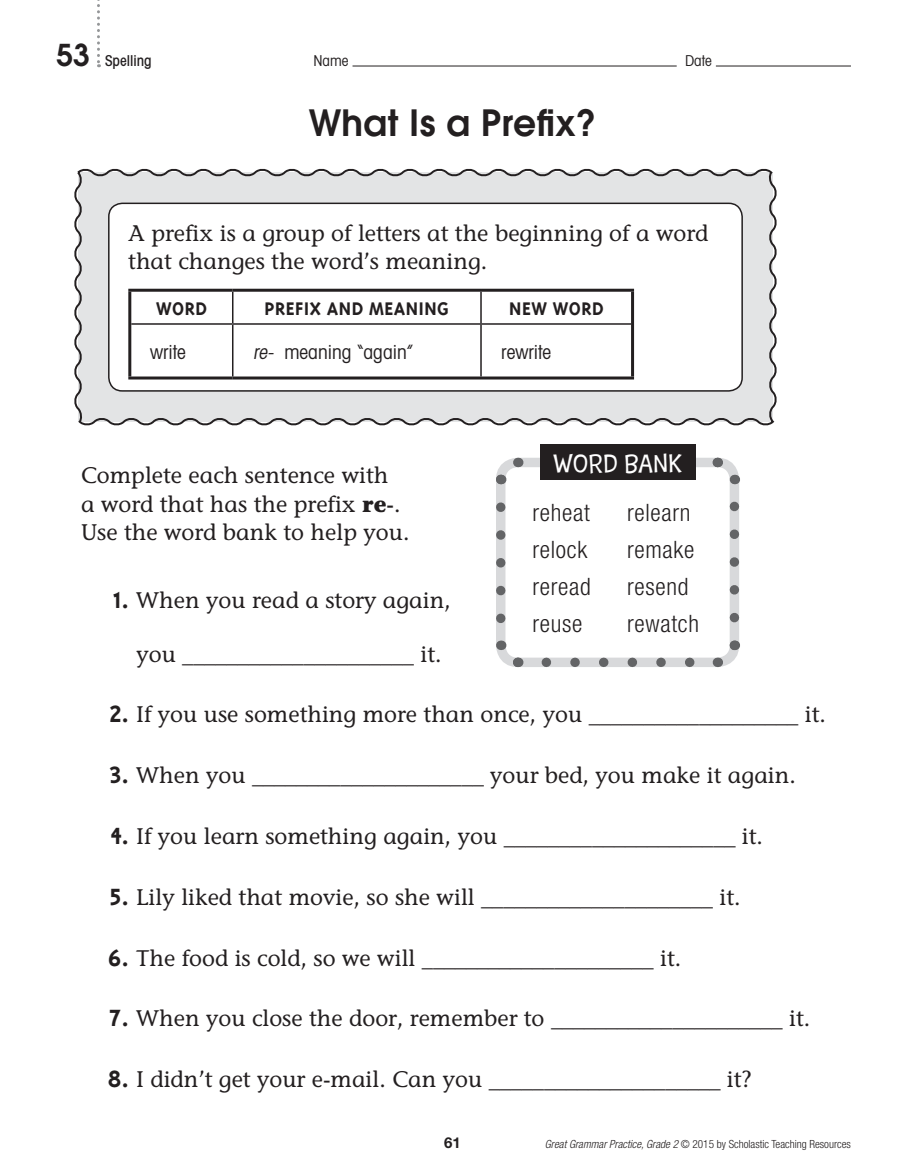
<style>
.page{position:relative;width:905px;height:1175px;background:#fff}
.page>*{position:absolute;margin:0;border:0;box-sizing:border-box;transform-origin:0 0}
.t1{font:600 36px "Avant Garde";letter-spacing:.01em;color:#231f20}
.t2{font:300 27px "Coop";letter-spacing:.045em;color:#fff;scale:.95 1}
.t3{font:300 condensed 24px "Helvetica Neue";letter-spacing:.03em;color:#231f20}
.t4{font:22.5px/28.5px "Stone Informal";color:#231f20}
.t5{font:700 21px "Striplex";letter-spacing:.02em;color:#231f20}
.t6{font:condensed 19.5px "Avant Garde";color:#231f20}
.t7{font:500 condensed 15px "Avant Garde";color:#231f20}
.t8{font:condensed 15px "Avant Garde";color:#231f20}
.t9{font:700 15px "Helvetica Neue";color:#231f20}
.t10{font:300 condensed 11.25px "Helvetica Neue";color:#231f20}
.s1{font-weight:600;font-stretch:normal;font-size:30px}
.s2{font-style:italic}
.s3{font-weight:700}
.s4{font-family:"Striplex";font-weight:700;font-size:27px}
</style>
<div class="page">
<svg style="left:74px;top:168px;width:703px;height:258px;background:#d8d8d9"></svg>
<div style="left:109px;top:203px;width:633px;height:188px;background:#fff;border-radius:14px"></div>
<div style="left:108px;top:202px;width:634px;height:190px;border:2px solid #231f20;border-radius:14px"></div>
<hr style="left:131px;top:323px;width:102px;height:2px;background:#231f20">
<hr style="left:233px;top:323px;width:248px;height:2px;background:#231f20">
<hr style="left:481px;top:323px;width:150px;height:2px;background:#231f20">
<hr style="left:232px;top:292px;width:1px;height:31px;background:#231f20">
<hr style="left:480px;top:292px;width:2px;height:31px;background:#231f20">
<hr style="left:232px;top:325px;width:1px;height:51px;background:#231f20">
<hr style="left:480px;top:325px;width:2px;height:51px;background:#231f20">
<hr style="left:128px;top:289px;width:105px;height:3px;background:#231f20">
<hr style="left:128px;top:292px;width:3px;height:32px;background:#231f20">
<hr style="left:233px;top:289px;width:248px;height:3px;background:#231f20">
<hr style="left:481px;top:289px;width:153px;height:3px;background:#231f20">
<hr style="left:631px;top:292px;width:3px;height:32px;background:#231f20">
<hr style="left:128px;top:324px;width:3px;height:52px;background:#231f20">
<hr style="left:631px;top:324px;width:3px;height:52px;background:#231f20">
<hr style="left:128px;top:376px;width:105px;height:3px;background:#231f20">
<hr style="left:233px;top:376px;width:248px;height:3px;background:#231f20">
<hr style="left:481px;top:376px;width:153px;height:3px;background:#231f20">
<hr style="left:352px;top:66px;width:324px;height:1px;background:#231f20">
<hr style="left:716px;top:66px;width:135px;height:1px;background:#231f20">
<svg style="left:97px;top:0;width:3px;height:67px"></svg>
<div style="left:496px;top:458px;width:243px;height:209px;border:9px solid #d8d9db;border-radius:17px"></div>
<svg style="left:496px;top:507px;width:9px;height:124px"></svg>
<svg style="left:546px;top:657px;width:157px;height:10px;background:#bdbec0"></svg>
<svg style="left:729px;top:493px;width:10px;height:124px"></svg>
<svg style="left:532px;top:458px;width:8px;height:9px"></svg>
<svg style="left:496px;top:640px;width:31px;height:28px"></svg>
<svg style="left:716px;top:636px;width:24px;height:32px"></svg>
<svg style="left:708px;top:457px;width:32px;height:27px"></svg>
<svg style="left:496px;top:457px;width:23px;height:32px"></svg>
<div style="left:540px;top:444px;width:155px;height:36px;background:#231f20"></div>
<p class="t7" style="left:56px;top:52px;width:97px"><span class="s1">53</span> Spelling</p>
<p class="t8" style="left:313px;top:52px;width:36px">Name</p>
<p class="t8" style="left:685px;top:52px;width:28px">Date</p>
<h1 class="t1" style="left:309px;top:99px;width:289px">What Is a Prefix?</h1>
<p class="t4" style="left:128px;top:218px;width:581px">A prefix is a group of letters at the beginning of a word that changes the word’s meaning.</p>
<p class="t5" style="left:156px;top:298px;width:14px">WOR</p>
<p class="t5" style="left:195px;top:298px;width:13px">D</p>
<p class="t5" style="left:265px;top:298px;width:20px">PREFI</p>
<p class="t5" style="left:310px;top:298px;width:86px">X ANDMEANING</p>
<p class="t5" style="left:509px;top:298px;width:51px">NEW WOR</p>
<p class="t5" style="left:592px;top:298px;width:13px">D</p>
<p class="t6" style="left:150px;top:339px;width:37px">write</p>
<p class="t6" style="left:253px;top:339px;width:162px"><span class="s2">re-</span> meaning “again”</p>
<p class="t6" style="left:501px;top:339px;width:51px">rewrite</p>
<p class="t2" style="left:553px;top:449px;width:137px">WORD BANK</p>
<p class="t4" style="left:81px;top:461px;width:330px">Complete each sentence with<br>a word that has the prefix <span class="s3">re-</span>.<br>Use the word bank to help you.</p>
<p class="t3" style="left:532px;top:499px;width:59px">reheat</p>
<p class="t3" style="left:627px;top:499px;width:65px">relearn</p>
<p class="t3" style="left:532px;top:536px;width:56px">relock</p>
<p class="t3" style="left:627px;top:536px;width:69px">remake</p>
<p class="t3" style="left:532px;top:572px;width:60px">reread</p>
<p class="t3" style="left:627px;top:572px;width:63px">resend</p>
<p class="t3" style="left:532px;top:609px;width:51px">reuse</p>
<p class="t3" style="left:627px;top:609px;width:73px">rewatch</p>
<p class="t4" style="left:113px;top:585px;width:339px"><span class="s4">1.</span> When you read a story again,</p>
<p class="t4" style="left:136px;top:639px;width:306px">you _____________________ it.</p>
<p class="t4" style="left:109px;top:700px;width:718px"><span class="s4">2.</span> If you use something more than once, you ___________________ it.</p>
<p class="t4" style="left:109px;top:761px;width:688px"><span class="s4">3.</span> When you _____________________ your bed, you make it again.</p>
<p class="t4" style="left:110px;top:821px;width:654px"><span class="s4">4.</span> If you learn something again, you _____________________ it.</p>
<p class="t4" style="left:109px;top:882px;width:633px"><span class="s4">5.</span> Lily liked that movie, so she will _____________________ it.</p>
<p class="t4" style="left:108px;top:943px;width:574px"><span class="s4">6.</span> The food is cold, so we will _____________________ it.</p>
<p class="t4" style="left:109px;top:1004px;width:702px"><span class="s4">7.</span> When you close the door, remember to _____________________ it.</p>
<p class="t4" style="left:108px;top:1064px;width:645px"><span class="s4">8.</span> I didn’t get your e-mail. Can you _____________________ it?</p>
<p class="t9" style="left:444px;top:1133px;width:18px">61</p>
<p class="t10" style="left:545px;top:1137px;width:307px"><span class="s2">Great Grammar Practice, Grade 2</span> © 2015 by Scholastic Teaching Resources</p>
</div>
